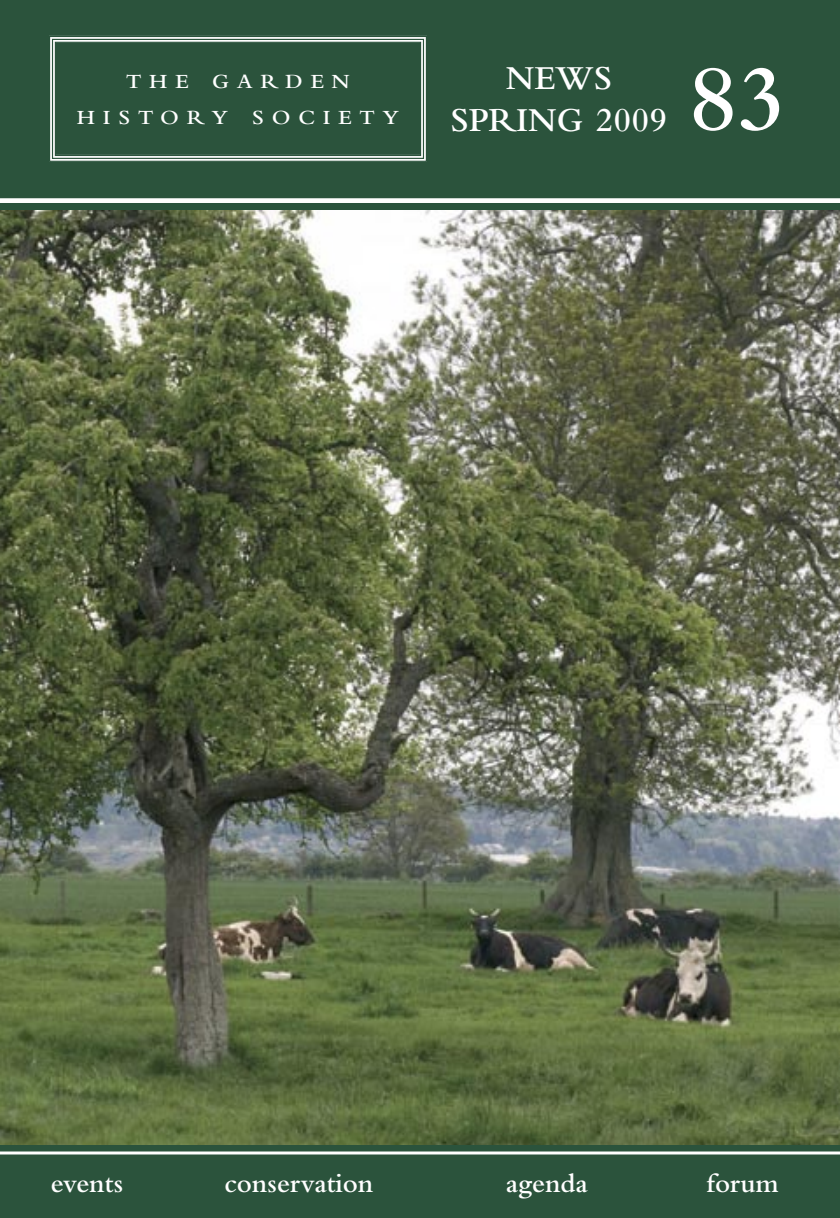
<style>
.page{position:relative;width:840px;height:1218px;background:#fff}
.page>*{position:absolute;margin:0;border:0;box-sizing:border-box;transform-origin:0 0}
.t1{font:600 96.25px "Bembo Std";color:#fff}
.t2{font:600 35px/42px "Bembo Std";color:#fff;text-align:center}
.t3{font:600 28px "Bembo Std";color:#fff}
.t4{font:600 21px/36.8px "Bembo Std";letter-spacing:.35em;color:#fff;text-align:center;scale:1.07 1}
</style>
<div class="page">
<div style="left:0;top:0;width:840px;height:198px;background:#2b533c"></div>
<div style="left:0;top:1155px;width:840px;height:63px;background:#2b533c"></div>
<div style="left:49px;top:1163px;width:731px;height:40px;border:2px solid #2b533c"></div>
<div style="left:0;top:203px;width:840px;height:7px;background:#2b533c"></div>
<div style="left:0;top:1144px;width:840px;height:8px;background:#2b533c"></div>
<div style="left:425px;top:64px;width:268px;height:112px;background:#2b533c"></div>
<svg style="left:48px;top:35px;width:380px;height:127px"></svg>
<div style="left:52px;top:39px;width:372px;height:120px;border:1px solid #2b533c"></div>
<div style="left:55px;top:42px;width:366px;height:114px;border:1px solid #2b533c"></div>
<div style="left:677px;top:63px;width:112px;height:113px;background:#2b533c"></div>
<img style="left:0;top:210px;width:840px;height:934px">
<p class="t2" style="left:451px;top:57px;width:218px">NEWS<br>SPRING 2009</p>
<p class="t4" style="left:77px;top:63px;width:303px">THE GARDEN<br>HISTORY SOCIETY</p>
<h1 class="t1" style="left:688px;top:46px;width:100px">83</h1>
<p class="t3" style="left:51px;top:1168px;width:74px">events</p>
<p class="t3" style="left:224px;top:1168px;width:150px">conservation</p>
<p class="t3" style="left:506px;top:1168px;width:83px">agenda</p>
<p class="t3" style="left:707px;top:1168px;width:74px">forum</p>
</div>
